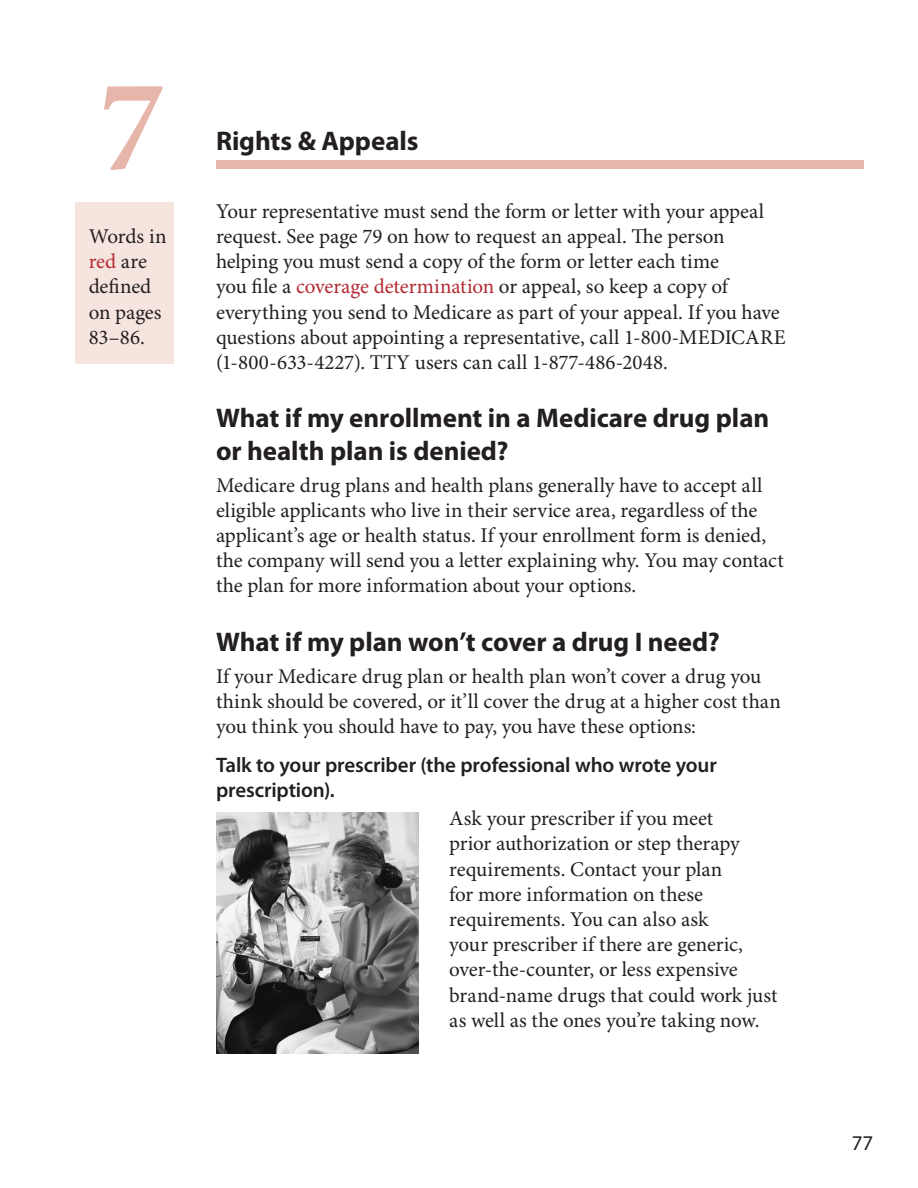
<style>
.page{position:relative;width:918px;height:1188px;background:#fff}
.page>*{position:absolute;margin:0;border:0;box-sizing:border-box;transform-origin:0 0}
.t1{font:700 132px "Minion Pro";color:#e7b6aa}
.Heading_2{font:700 27px/32.4px "Myriad Pro";letter-spacing:-.005em;color:#231f20}
.TEXT{font:21px/25.2px "Minion Pro";letter-spacing:-.005em;color:#231f20}
.text_before_bullet{font:21px/25.2px "Minion Pro";letter-spacing:-.005em;color:#231f20}
.Heading_3{font:600 21px/25.2px "Myriad Pro";letter-spacing:-.005em;color:#231f20}
.t2{font:21px "Myriad Pro";color:#231f20}
.s1{color:#b32a33}
</style>
<div class="page">
<div style="left:216px;top:160px;width:648px;height:9px;background:#e7b6aa"></div>
<div style="left:75px;top:202px;width:99px;height:162px;background:#f6e5df"></div>
<img style="left:216px;top:813px;width:203px;height:240px">
<h1 class="t1" style="left:99px;top:48px;width:67px">7</h1>
<p class="TEXT" style="left:89px;top:225px;width:79px">Words in <span class="s1">red</span> are defined on pages<br>83–86.</p>
<p class="Heading_2" style="left:216px;top:125px;width:204px">Rights &amp; Appeals</p>
<p class="TEXT" style="left:216px;top:199px;width:571px">Your representative must send the form or letter with your appeal request. See page 79 on how to request an appeal. The person helping you must send a copy of the form or letter each time<br>you file a <span class="s1">coverage determination</span> or appeal, so keep a copy of everything you send to Medicare as part of your appeal. If you have questions about appointing a representative, call 1-800-MEDICARE (1‑800‑633‑4227). TTY users can call 1-877-486-2048.</p>
<h2 class="Heading_2" style="left:216px;top:402px;width:555px">What if my enrollment in a Medicare drug plan or health plan is denied?</h2>
<p class="TEXT" style="left:216px;top:473px;width:569px">Medicare drug plans and health plans generally have to accept all eligible applicants who live in their service area, regardless of the applicant’s age or health status. If your enrollment form is denied, the company will send you a letter explaining why. You may contact the plan for more information about your options.</p>
<h2 class="Heading_2" style="left:216px;top:626px;width:505px">What if my plan won’t cover a drug I need?</h2>
<p class="text_before_bullet" style="left:216px;top:664px;width:567px">If your Medicare drug plan or health plan won’t cover a drug you think should be covered, or it’ll cover the drug at a higher cost than you think you should have to pay, you have these options:</p>
<h3 class="Heading_3" style="left:216px;top:752px;width:502px">Talk to your prescriber (the professional who wrote your prescription).</h3>
<p class="TEXT" style="left:449px;top:807px;width:330px">Ask your prescriber if you meet<br>prior authorization or step therapy requirements. Contact your plan<br>for more information on these requirements. You can also ask<br>your prescriber if there are generic, over-the-counter, or less expensive brand-name drugs that could work just as well as the ones you’re taking now.</p>
<p class="t2" style="left:852px;top:1131px;width:23px">77</p>
</div>
